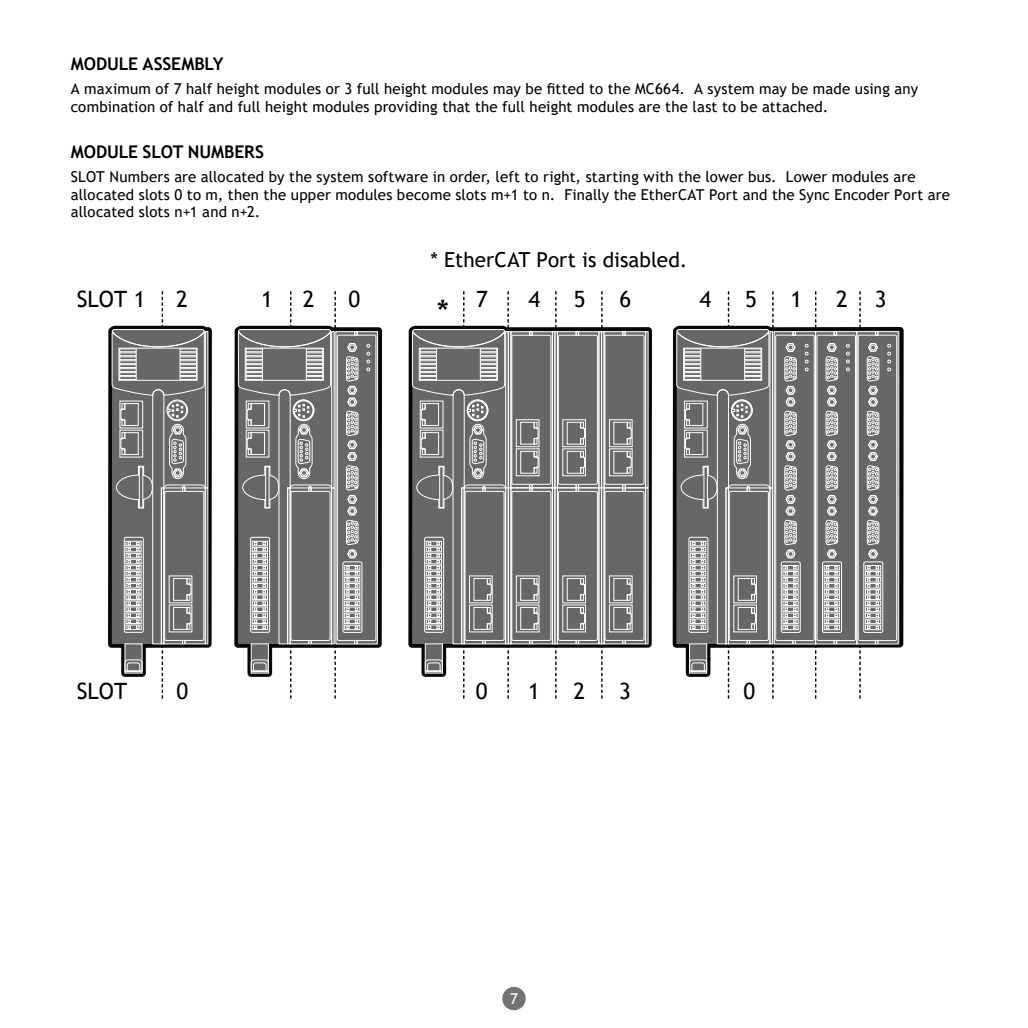
<style>
.page{position:relative;width:1028px;height:1028px;background:#fff}
.page>*{position:absolute;margin:0;border:0;box-sizing:border-box;transform-origin:0 0}
.t1{font:33.75px "Trebuchet MS";color:#000}
.t2{font:22.5px "Trebuchet MS";color:#000}
.t3{font:20.75px "Trebuchet MS";color:#000}
.t4{font:700 17.5px "Trebuchet MS";letter-spacing:-.01em;color:#000}
.t5{font:15px/17.5px "Trebuchet MS";letter-spacing:.01em;color:#000}
.t6{font:15px "Trebuchet MS";color:#fff}
</style>
<div class="page">
<div style="left:502px;top:986px;width:23px;height:24px;background:#737373;border-radius:50%"></div>
<svg style="left:234px;top:327px;width:148px;height:321px;background:#1f1f1f"></svg>
<svg style="left:408px;top:327px;width:244px;height:321px;background:#494949"></svg>
<svg style="left:672px;top:327px;width:231px;height:321px;background:#2f2f2f"></svg>
<svg style="left:237px;top:292px;width:141px;height:407px"></svg>
<svg style="left:108px;top:292px;width:104px;height:407px"></svg>
<svg style="left:411px;top:292px;width:235px;height:407px"></svg>
<svg style="left:675px;top:292px;width:224px;height:407px"></svg>
<p class="t4" style="left:71px;top:52px;width:154px">MODULE ASSEMBLY</p>
<p class="t5" style="left:71px;top:80px;width:848px">A maximum of 7 half height modules or 3 full height modules may be fitted to the MC664. A system may be made using any combination of half and full height modules providing that the full height modules are the last to be attached.</p>
<p class="t4" style="left:71px;top:140px;width:193px">MODULE SLOT NUMBERS</p>
<p class="t5" style="left:71px;top:168px;width:880px">SLOT Numbers are allocated by the system software in order, left to right, starting with the lower bus. Lower modules are allocated slots 0 to m, then the upper modules become slots m+1 to n. Finally the EtherCAT Port and the Sync Encoder Port are allocated slots n+1 and n+2.</p>
<h2 class="t2" style="left:77px;top:286px;width:70px">SLOT 1</h2>
<h2 class="t2" style="left:176px;top:286px;width:13px">2</h2>
<h2 class="t2" style="left:261px;top:286px;width:13px">1</h2>
<h3 class="t3" style="left:430px;top:247px;width:258px">* EtherCAT Port is disabled.</h3>
<h2 class="t2" style="left:303px;top:286px;width:13px">2</h2>
<h2 class="t2" style="left:348px;top:286px;width:13px">0</h2>
<h1 class="t1" style="left:436px;top:292px;width:14px">*</h1>
<h2 class="t2" style="left:476px;top:286px;width:13px">7</h2>
<h2 class="t2" style="left:528px;top:286px;width:13px">4</h2>
<h2 class="t2" style="left:574px;top:286px;width:13px">5</h2>
<h2 class="t2" style="left:619px;top:286px;width:13px">6</h2>
<h2 class="t2" style="left:699px;top:286px;width:13px">4</h2>
<h2 class="t2" style="left:745px;top:286px;width:13px">5</h2>
<h2 class="t2" style="left:790px;top:286px;width:13px">1</h2>
<h2 class="t2" style="left:836px;top:286px;width:52px">2 3</h2>
<h2 class="t2" style="left:77px;top:677px;width:52px">SLOT</h2>
<h2 class="t2" style="left:176px;top:677px;width:13px">0</h2>
<h2 class="t2" style="left:475px;top:677px;width:13px">0</h2>
<h2 class="t2" style="left:528px;top:677px;width:13px">1</h2>
<h2 class="t2" style="left:573px;top:677px;width:13px">2</h2>
<h2 class="t2" style="left:619px;top:677px;width:13px">3</h2>
<h2 class="t2" style="left:743px;top:677px;width:13px">0</h2>
<p class="t6" style="left:510px;top:988px;width:9px">7</p>
</div>
